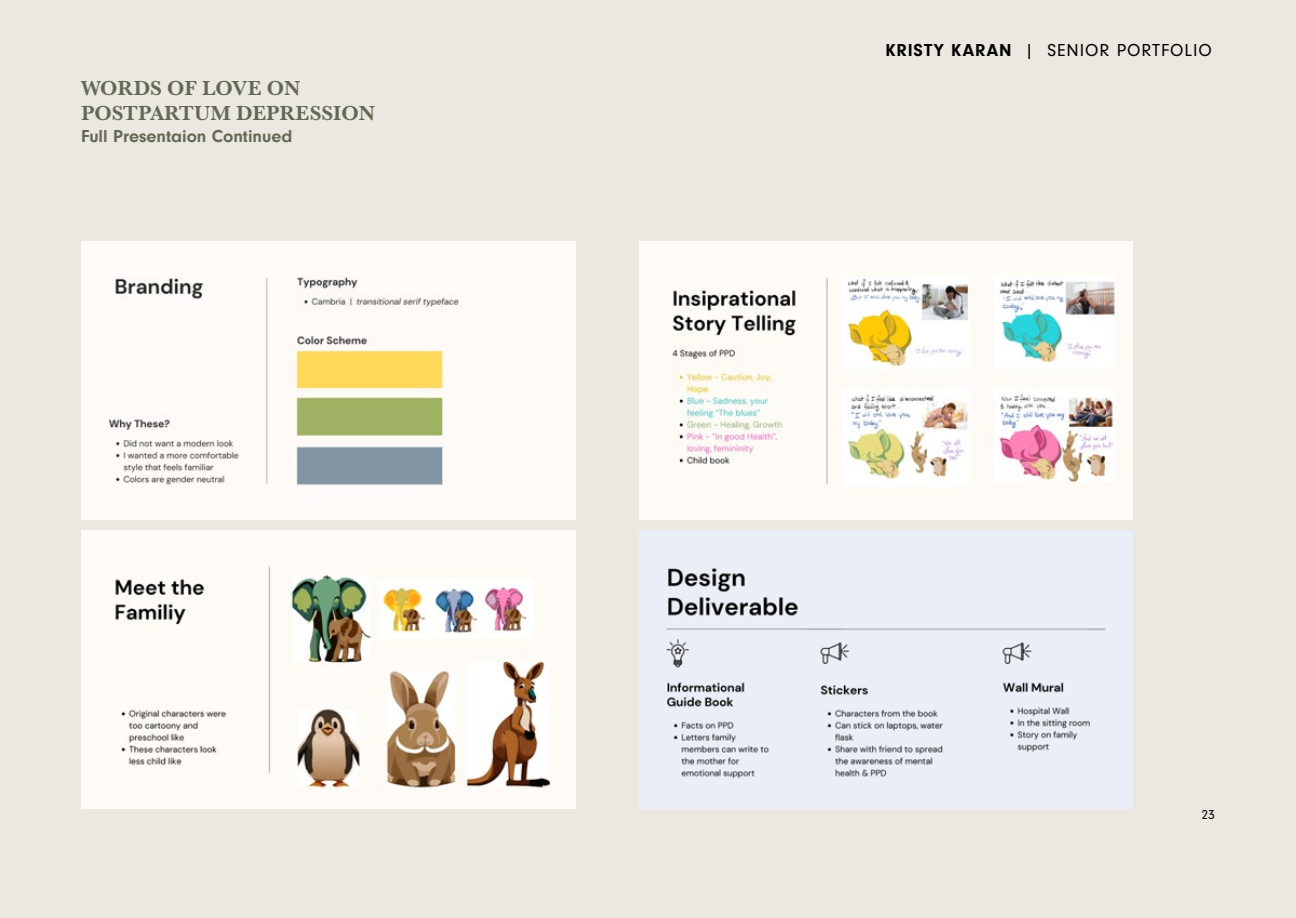
<style>
.page{position:relative;width:1296px;height:918px;background:#eae8e0}
.page>*{position:absolute;margin:0;border:0;box-sizing:border-box;transform-origin:0 0}
.t1{font:700 21px/25.2px "Baskerville URW";color:#636853}
.t2{font:18px "Neuzeit Gro";letter-spacing:.05em;color:#000}
.t3{font:700 18px "Neuzeit Gro";color:#636853}
.t4{font:13.5px "Neuzeit Gro";color:#000}
.s1{font-weight:700}
</style>
<div class="page">
<img style="left:81px;top:242px;width:494px;height:277px">
<img style="left:81px;top:531px;width:494px;height:278px">
<img style="left:639px;top:242px;width:494px;height:277px">
<img style="left:639px;top:531px;width:494px;height:278px">
<p class="t1" style="left:81px;top:75px;width:296px">WORDS OF LOVE ON<br>POSTPARTUM DEPRESSION</p>
<p class="t3" style="left:81px;top:126px;width:213px">Full Presentaion Continued</p>
<p class="t2" style="left:885px;top:41px;width:328px"><span class="s1">KRISTY KARAN</span> | SENIOR PORTFOLIO</p>
<p class="t4" style="left:1202px;top:807px;width:15px">23</p>
</div>
